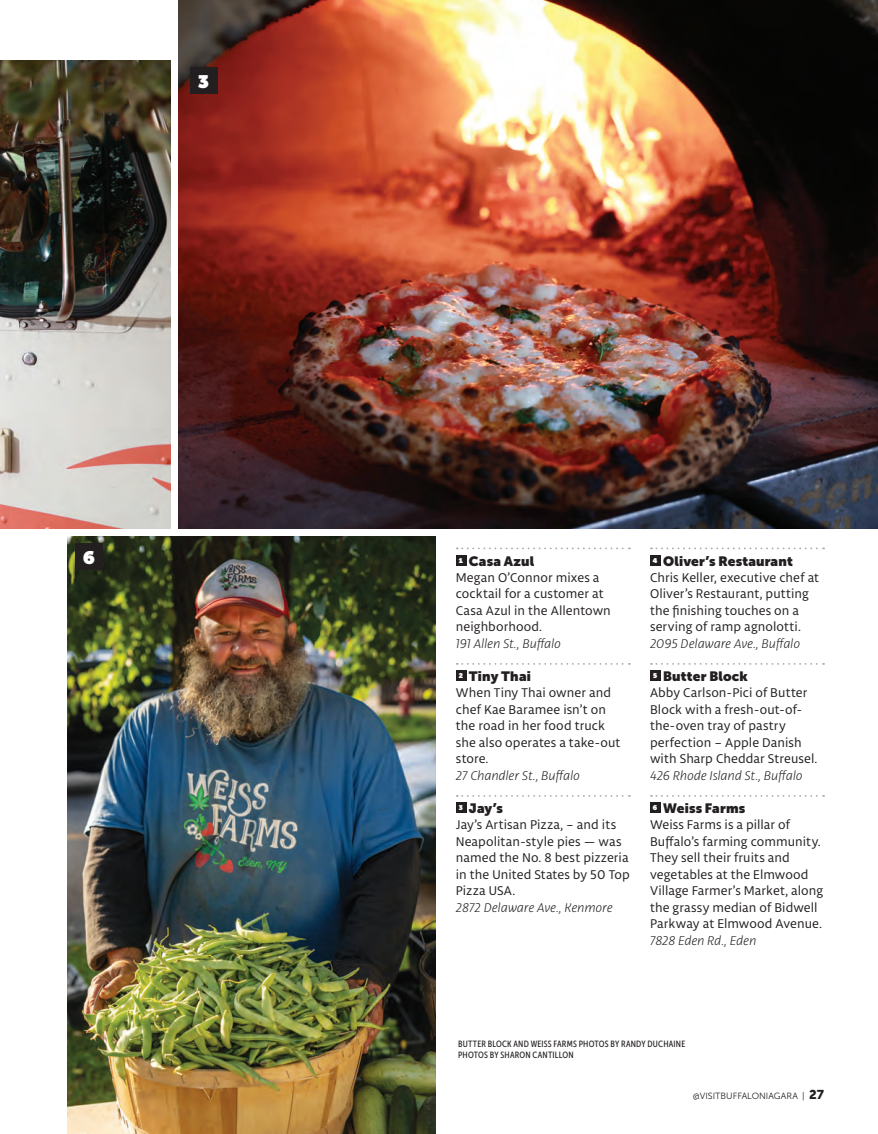
<style>
.page{position:relative;width:878px;height:1134px;background:#fff}
.page>*{position:absolute;margin:0;border:0;box-sizing:border-box;transform-origin:0 0}
.BodyCopy_Libertad10_11{font:900 18px "Museo Sans Display";color:#fff}
.BodyCopy_Libertad10_11-2{font:13.5px/16.5px "Libertad";letter-spacing:.005em;color:#231f20}
.BodyCopy_Libertad10_11-3{font:italic 300 13.5px "Libertad";color:#231f20}
.Subhead{font:900 13.5px "Museo Sans Display";letter-spacing:.015em;color:#231f20}
.PHOTO_Credit_WHITE{font:9px "Museo Sans Cond 500";letter-spacing:.025em;color:#231f20}
.t1{font:9px "Museo Sans 300";letter-spacing:.005em;color:#231f20}
.BodyCopy_Libertad10_11-4{font:900 6.9px "Museo Sans Display";color:#fff}
.s1{font-weight:300;font-style:italic}
.s2{font-family:"Museo Sans 900";font-size:12.75px}
</style>
<div class="page">
<img style="left:0;top:61px;width:170px;height:468px">
<img style="left:179px;top:0;width:699px;height:529px">
<img style="left:68px;top:536px;width:367px;height:598px">
<svg style="left:457px;top:548px;width:173px;height:1px"></svg>
<svg style="left:457px;top:663px;width:173px;height:2px"></svg>
<svg style="left:457px;top:795px;width:173px;height:2px"></svg>
<div style="left:456px;top:555px;width:10px;height:11px;background:#231f20"></div>
<div style="left:456px;top:671px;width:10px;height:10px;background:#231f20"></div>
<div style="left:456px;top:803px;width:10px;height:10px;background:#231f20"></div>
<svg style="left:651px;top:548px;width:173px;height:1px"></svg>
<svg style="left:651px;top:663px;width:173px;height:2px"></svg>
<svg style="left:651px;top:795px;width:173px;height:2px"></svg>
<div style="left:650px;top:555px;width:10px;height:11px;background:#231f20"></div>
<div style="left:650px;top:671px;width:10px;height:10px;background:#231f20"></div>
<div style="left:650px;top:803px;width:10px;height:10px;background:#231f20"></div>
<div style="left:190px;top:68px;width:27px;height:26px;background:#231f20"></div>
<div style="left:76px;top:543px;width:27px;height:27px;background:#231f20"></div>
<p class="BodyCopy_Libertad10_11" style="left:198px;top:71px;width:12px">3</p>
<p class="BodyCopy_Libertad10_11" style="left:83px;top:547px;width:13px">6</p>
<p class="BodyCopy_Libertad10_11-4" style="left:459px;top:556px;width:6px">1</p>
<p class="Subhead" style="left:469px;top:553px;width:67px">Casa Azul</p>
<p class="BodyCopy_Libertad10_11-2" style="left:456px;top:569px;width:156px">Megan O’Connor mixes a cocktail for a customer at<br>Casa Azul in the Allentown neighborhood.</p>
<p class="BodyCopy_Libertad10_11-3" style="left:456px;top:635px;width:106px">191 Allen St., Buffalo</p>
<p class="BodyCopy_Libertad10_11-4" style="left:459px;top:672px;width:6px">2</p>
<p class="Subhead" style="left:469px;top:668px;width:63px">Tiny Thai</p>
<p class="BodyCopy_Libertad10_11-2" style="left:456px;top:685px;width:166px">When Tiny Thai owner and chef Kae Baramee isn’t on the road in her food truck she also operates a take-out store.</p>
<p class="BodyCopy_Libertad10_11-3" style="left:456px;top:767px;width:125px">27 Chandler St., Buffalo</p>
<p class="BodyCopy_Libertad10_11-4" style="left:459px;top:804px;width:6px">3</p>
<p class="Subhead" style="left:469px;top:800px;width:35px">Jay’s</p>
<p class="BodyCopy_Libertad10_11-2" style="left:456px;top:817px;width:175px">Jay’s Artisan Pizza, – and its<br>Neapolitan-style pies — was named the No. 8 best pizzeria in the United States by 50 Top<br>Pizza USA.</p>
<p class="BodyCopy_Libertad10_11-3" style="left:456px;top:899px;width:158px">2872 Delaware Ave., Kenmore</p>
<p class="BodyCopy_Libertad10_11-4" style="left:653px;top:556px;width:6px">4</p>
<p class="Subhead" style="left:663px;top:553px;width:131px">Oliver’s Restaurant</p>
<p class="BodyCopy_Libertad10_11-2" style="left:650px;top:569px;width:171px">Chris Keller, executive chef at<br>Oliver’s Restaurant, putting the finishing touches on a serving of ramp agnolotti.<br><span class="s1">2095 Delaware Ave., Buffalo</span></p>
<p class="BodyCopy_Libertad10_11-4" style="left:653px;top:672px;width:6px">5</p>
<p class="Subhead" style="left:663px;top:668px;width:86px">Butter Block</p>
<p class="BodyCopy_Libertad10_11-2" style="left:650px;top:685px;width:169px">Abby Carlson-Pici of Butter<br>Block with a fresh-out-of&shy;the-oven tray of pastry perfection – Apple Danish with Sharp Cheddar Streusel.</p>
<p class="BodyCopy_Libertad10_11-3" style="left:650px;top:767px;width:154px">426 Rhode Island St., Buffalo</p>
<p class="BodyCopy_Libertad10_11-4" style="left:653px;top:804px;width:6px">6</p>
<p class="Subhead" style="left:663px;top:800px;width:84px">Weiss Farms</p>
<p class="BodyCopy_Libertad10_11-2" style="left:650px;top:817px;width:175px">Weiss Farms is a pillar of<br>Buffalo’s farming community.<br>They sell their fruits and vegetables at the Elmwood<br>Village Farmer’s Market, along the grassy median of Bidwell<br>Parkway at Elmwood Avenue.</p>
<p class="BodyCopy_Libertad10_11-3" style="left:650px;top:932px;width:108px">7828 Eden Rd., Eden</p>
<p class="PHOTO_Credit_WHITE" style="left:458px;top:1039px;width:229px">BUTTER BLOCK AND WEISS FARMS PHOTOS BY RANDY DUCHAINE</p>
<p class="PHOTO_Credit_WHITE" style="left:458px;top:1050px;width:117px">PHOTOS BY SHARON CANTILLON</p>
<p class="t1" style="left:692px;top:1091px;width:133px">@VISITBUFFALONIAGARA | <span class="s2">27</span></p>
</div>
